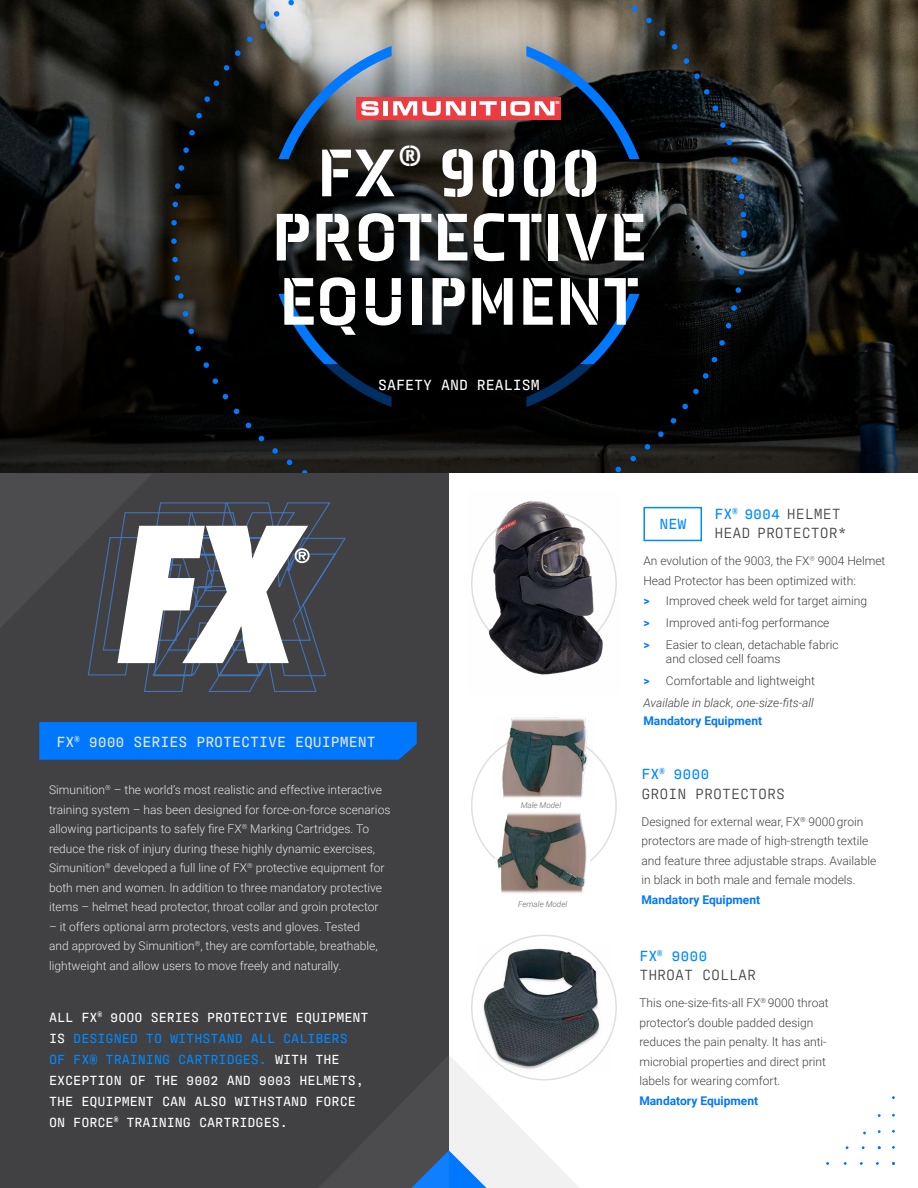
<style>
.page{position:relative;width:918px;height:1188px;background:#fff}
.page>*{position:absolute;margin:0;border:0;box-sizing:border-box;transform-origin:0 0}
.t1{font:900 69px/64.2px "Axia Stencil";letter-spacing:.025em;color:#fff;text-align:center}
.t2{font:15px/19.5px "Antarctican Mono";color:#414042}
.t3{font:500 15px "Antarctican Mono";color:#e6e7e8}
.t4{font:500 15px "Antarctican Mono";color:#fff}
.t5{font:500 15px "Antarctican Mono";color:#008aff}
.t6{font:500 13.5px/21px "Antarctican Mono";color:#fff}
.t7{font:300 12px/19.5px "Roboto";color:#e6e7e8}
.t8{font:300 12px/19.5px "Roboto";color:#414042}
.t9{font:700 12px "Roboto";color:#07f}
.t10{font:italic 300 8.1px "Roboto";color:#666}
.t11{font:4.5px "Microgramma D Bold Exte";color:#fff}
.s1{color:#008aff}
.s2{font-weight:500;color:#008aff}
.s3{font-family:"Univers LT Pro 45"}
.s4{font-weight:700;color:#07f}
.s5{font-style:italic}
</style>
<div class="page">
<svg style="left:0;top:0;width:918px;height:473px;background:#1c1b18"></svg>
<svg style="left:171px;top:0;width:576px;height:473px;background:#212221"></svg>
<div style="left:0;top:473px;width:449px;height:715px;background:#414042"></div>
<svg style="left:319px;top:1056px;width:260px;height:132px"></svg>
<div style="left:39px;top:722px;width:378px;height:38px;background:#07f"></div>
<div style="left:263px;top:364px;width:392px;height:43px;background:#000"></div>
<svg style="left:87px;top:502px;width:259px;height:190px"></svg>
<svg style="left:0;top:474px;width:310px;height:189px"></svg>
<img style="left:471px;top:501px;width:146px;height:174px">
<div style="left:643px;top:507px;width:59px;height:34px;border:2px solid #008aff"></div>
<img style="left:494px;top:717px;width:100px;height:81px">
<img style="left:497px;top:812px;width:90px;height:81px">
<img style="left:476px;top:943px;width:135px;height:129px">
<div style="left:357px;top:97px;width:204px;height:22px;background:#ec3b42"></div>
<svg style="left:278px;top:46px;width:188px;height:113px;background:#726c72"></svg>
<hr style="left:471px;top:101px;width:4px;height:14px;background:#fff">
<svg style="left:480px;top:101px;width:17px;height:14px"></svg>
<hr style="left:501px;top:101px;width:4px;height:14px;background:#fff">
<svg style="left:510px;top:46px;width:130px;height:113px;background:#3f424e"></svg>
<p class="t11" style="left:555px;top:100px;width:6px">®</p>
<h1 class="t1" style="left:272px;top:140px;width:375px">FX<sup>®</sup> 9000<br>PROTECTIVE<br>EQUIPMENT</h1>
<p class="t4" style="left:378px;top:374px;width:163px">SAFETY AND REALISM</p>
<p class="t3" style="left:57px;top:730px;width:321px">FX<sup>®</sup> 9000 SERIES PROTECTIVE EQUIPMENT</p>
<p class="t7" style="left:49px;top:780px;width:343px">Simunition<sup>®</sup> – the world’s most realistic and effective interactive training system – has been designed for force-on-force scenarios allowing participants to safely fire FX<sup>®</sup> Marking Cartridges. To reduce the risk of injury during these highly dynamic exercises, Simunition<sup>®</sup> developed a full line of FX<sup>®</sup> protective equipment for both men and women. ln addition to three mandatory protective items – helmet head protector, throat collar and groin protector</p>
<p class="t7" style="left:49px;top:916px;width:330px">– it offers optional arm protectors, vests and gloves. Tested and approved by Simunition<sup>®</sup>, they are comfortable, breathable, lightweight and allow users to move freely and naturally.</p>
<p class="t6" style="left:49px;top:1005px;width:321px">ALL FX<sup>®</sup> 9OOO SERIES PROTECTIVE EQUIPMENT IS <span class="s1">DESIGNED TO WITHSTAND ALL CALIBERS<br>OF FX® TRAINING CARTRIDGES.</span> WITH THE EXCEPTION OF THE 9002 AND 9003 HELMETS, THE EQUIPMENT CAN ALSO WITHSTAND FORCE ON FORCE<sup>®</sup> TRAINING CARTRIDGES.</p>
<p class="t10" style="left:521px;top:800px;width:42px">Male Model</p>
<p class="t10" style="left:518px;top:899px;width:51px">Female Model</p>
<p class="t2" style="left:714px;top:503px;width:134px"><span class="s2">FX</span><sup>®</sup> <span class="s2">9004</span> HELMET<br>HEAD PROTECTOR*</p>
<p class="t5" style="left:660px;top:512px;width:28px">NEW</p>
<p class="t8" style="left:643px;top:551px;width:243px">An evolution of the 9003, the FX<span class="s3">®</span> 9004 Helmet<br>Head Protector has been optimized with:<br><span class="s4">&gt;</span> Improved cheek weld for target aiming</p>
<p class="t8" style="left:643px;top:611px;width:197px;line-height:22.4px"><span class="s4">&gt;</span> Improved anti-fog performance <span class="s4">&gt;</span> Easier to clean, detachable fabric</p>
<p class="t8" style="left:643px;top:647px;width:173px;line-height:22px;text-indent:22px">and closed cell foams<br><span class="s4">&gt;</span> Comfortable and lightweight<br><span class="s5">Available in black, one-size-fits-all</span></p>
<p class="t9" style="left:643px;top:712px;width:120px">Mandatory Equipment</p>
<p class="t2" style="left:641px;top:763px;width:145px"><span class="s2">FX</span><sup>®</sup> <span class="s2">9000<br></span>GROIN PROTECTORS</p>
<p class="t8" style="left:641px;top:811px;width:236px">Designed for external wear, FX<sup>®</sup> 9000 groin protectors are made of high-strength textile and feature three adjustable straps. Available in black in both male and female models.</p>
<p class="t9" style="left:641px;top:891px;width:120px">Mandatory Equipment</p>
<p class="t2" style="left:639px;top:945px;width:118px"><span class="s2">FX</span><sup>®</sup> <span class="s2">9000<br></span>THROAT COLLAR</p>
<p class="t8" style="left:639px;top:993px;width:191px">This one-size-fits-all FX<sup>®</sup> 9000 throat protector’s double padded design reduces the pain penalty. lt has anti&shy;microbial properties and direct print labels for wearing comfort.</p>
<p class="t9" style="left:639px;top:1092px;width:120px">Mandatory Equipment</p>
</div>
